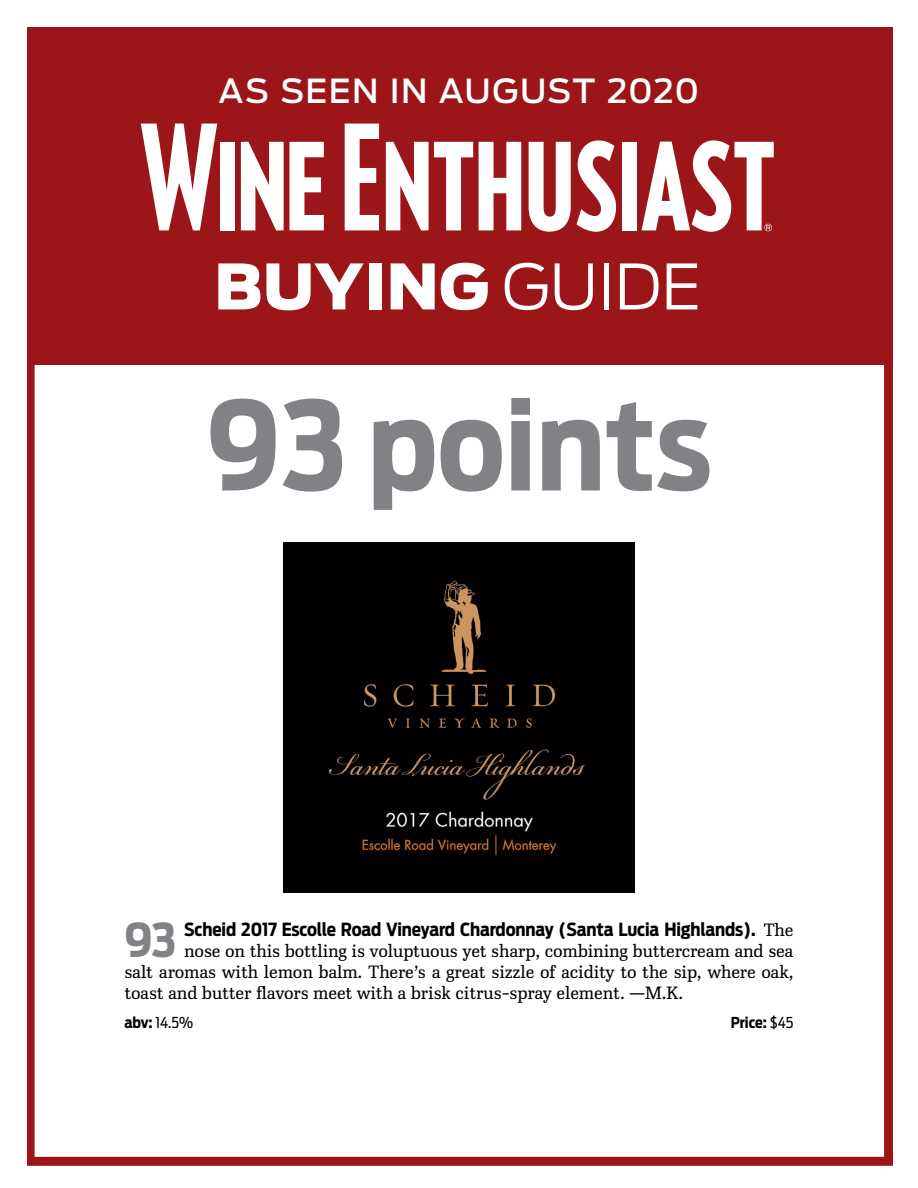
<style>
.page{position:relative;width:918px;height:1188px;background:#fff}
.page>*{position:absolute;margin:0;border:0;box-sizing:border-box;transform-origin:0 0}
.t1{font:700 122.55px "Antenna Cond";color:#808285}
.t2{font:900 62.1px "Antenna";color:#fff}
.t3{font:700 46.35px "Antenna Cond";color:#808285}
.t4{font:500 33px "Antenna";letter-spacing:.035em;color:#fff}
.t5{font:300 18px/21px "Ibis Text";letter-spacing:-.01em;color:#000;text-align:justify}
.t6{font:700 18px "Antenna Cond";letter-spacing:-.01em;color:#000}
.t7{font:15px "Antenna Cond";color:#000}
.t8{font:700 15px "Antenna Cond";letter-spacing:-.01em;color:#000}
.s1{font-weight:300}
.s2{font-family:"Ibis Text";font-weight:300}
.s3{font-weight:700}
.s4{font-weight:400}
</style>
<div class="page">
<div style="left:26px;top:27px;width:867px;height:337px;background:#9c1519"></div>
<div style="left:26px;top:229px;width:867px;height:937px;border:9px solid #9c1519"></div>
<svg style="left:141px;top:124px;width:76px;height:106px"></svg>
<div style="left:220px;top:142px;width:15px;height:88px;background:#fff"></div>
<svg style="left:241px;top:142px;width:83px;height:89px"></svg>
<svg style="left:345px;top:124px;width:34px;height:106px"></svg>
<svg style="left:386px;top:142px;width:87px;height:89px"></svg>
<svg style="left:479px;top:142px;width:42px;height:88px"></svg>
<svg style="left:529px;top:140px;width:87px;height:92px"></svg>
<div style="left:622px;top:142px;width:15px;height:88px;background:#fff"></div>
<svg style="left:642px;top:140px;width:132px;height:92px"></svg>
<div style="left:284px;top:542px;width:350px;height:350px;background:#020001"></div>
<h3 class="t4" style="left:218px;top:68px;width:482px">AS SEEN IN AUGUST 2020</h3>
<h2 class="t2" style="left:214px;top:242px;width:488px">BUYING <span class="s1">GUIDE</span></h2>
<h1 class="t1" style="left:206px;top:363px;width:507px">93 points</h1>
<h3 class="t3" style="left:124px;top:909px;width:54px">93</h3>
<p class="t6" style="left:184px;top:917px;width:611px">Scheid 2017 Escolle Road Vineyard Chardonnay (Santa Lucia Highlands). <span class="s2">The</span></p>
<p class="t5" style="left:124px;top:940px;width:671px;text-indent:60px">nose on this bottling is voluptuous yet sharp, combining buttercream and sea salt aromas with lemon balm. There’s a great sizzle of acidity to the sip, where oak, toast and butter flavors meet with a brisk citrus-spray element. —M.K.</p>
<p class="t7" style="left:124px;top:1012px;width:70px"><span class="s3">abv:</span> 14.5%</p>
<p class="t8" style="left:731px;top:1012px;width:64px">Price: <span class="s4">$45</span></p>
</div>
